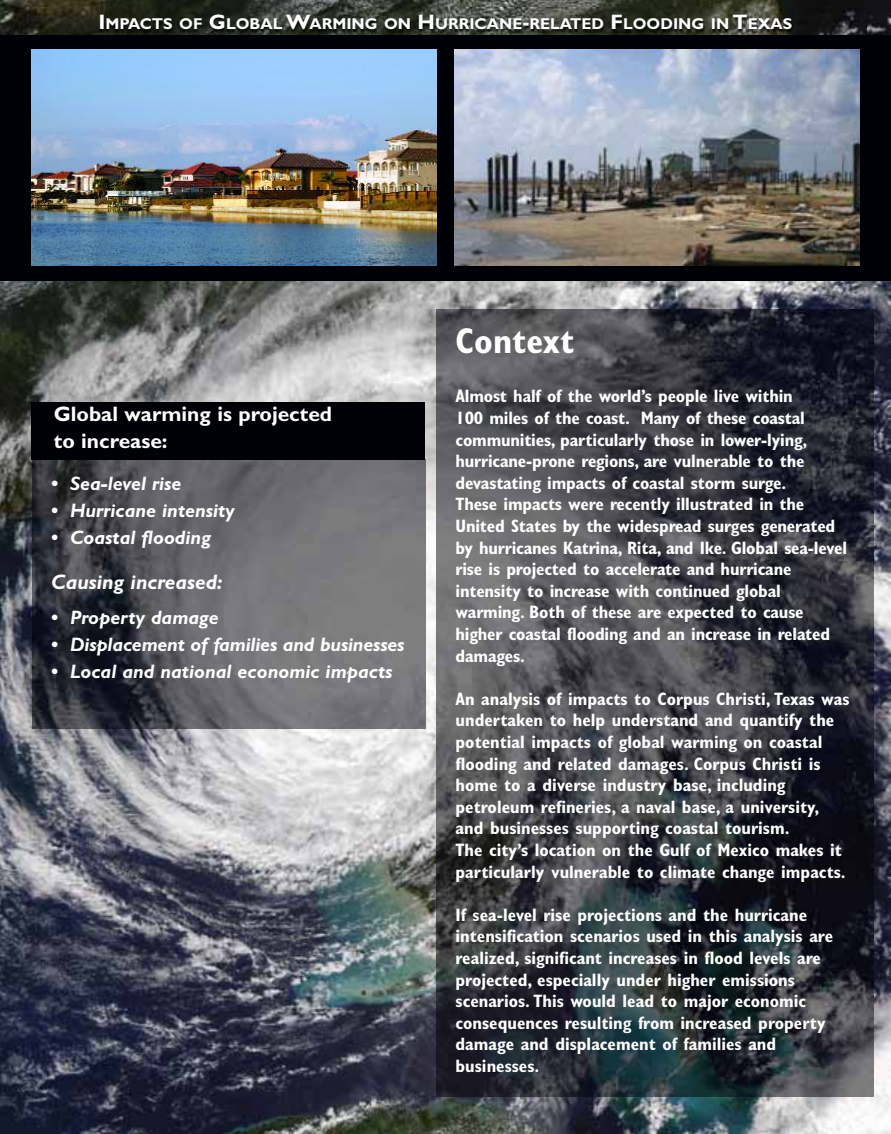
<style>
.page{position:relative;width:891px;height:1134px;background:#fff}
.page>*{position:absolute;margin:0;border:0;box-sizing:border-box;transform-origin:0 0}
.t1{font:700 condensed 36px "Gill Sans";color:#fff}
.t2{font:700 21px/27px "Gill Sans";color:#fff}
.t3{font:italic 700 21px "Gill Sans";color:#fff}
.t4{font:italic 700 19.5px "Gill Sans";color:#fff}
.t5{font:700 condensed 18px/21.6px "Gill Sans";color:#fff}
.t6{font:700 15.75px "Gill Sans";color:#fff}
.s1{font-size:21px}
</style>
<div class="page">
<img style="left:0;top:0;width:891px;height:1134px">
<div style="left:0;top:35px;width:891px;height:246px;background:#000106"></div>
<img style="left:436px;top:310px;width:438px;height:786px">
<img style="left:32px;top:460px;width:393px;height:269px">
<img style="left:28px;top:8px;width:838px;height:27px">
<div style="left:31px;top:402px;width:394px;height:58px;background:#000106"></div>
<img style="left:32px;top:50px;width:404px;height:216px">
<img style="left:454px;top:50px;width:406px;height:216px">
<p class="t6" style="left:99px;top:18px;width:695px"><span class="s1">I</span>MPACTS OF <span class="s1">G</span>LOBAL <span class="s1">W</span>ARMING ON <span class="s1">H</span>URRICANE<span class="s1">-</span>RELATED <span class="s1">F</span>LOODING IN <span class="s1">T</span>EXAS</p>
<p class="t2" style="left:54px;top:403px;width:280px">Global warming is projected to increase:</p>
<p class="t4" style="left:51px;top:476px;width:132px">• Sea-level rise</p>
<p class="t4" style="left:51px;top:503px;width:185px">• Hurricane intensity</p>
<p class="t4" style="left:51px;top:530px;width:161px">• Coastal flooding</p>
<p class="t3" style="left:51px;top:574px;width:173px">Causing increased:</p>
<p class="t4" style="left:51px;top:610px;width:169px">• Property damage</p>
<p class="t4" style="left:51px;top:637px;width:355px">• Displacement of families and businesses</p>
<p class="t4" style="left:51px;top:664px;width:343px">• Local and national economic impacts</p>
<h1 class="t1" style="left:456px;top:327px;width:120px">Context</h1>
<p class="t5" style="left:456px;top:387px;width:393px">Almost half of the world’s people live within<br>100 miles of the coast. Many of these coastal communities, particularly those in lower-lying, hurricane-prone regions, are vulnerable to the devastating impacts of coastal storm surge.<br>These impacts were recently illustrated in the United States by the widespread surges generated by hurricanes Katrina, Rita, and Ike. Global sea-level rise is projected to accelerate and hurricane intensity to increase with continued global warming. Both of these are expected to cause higher coastal flooding and an increase in related damages.</p>
<p class="t5" style="left:456px;top:690px;width:395px">An analysis of impacts to Corpus Christi, Texas was undertaken to help understand and quantify the potential impacts of global warming on coastal flooding and related damages. Corpus Christi is home to a diverse industry base, including petroleum refineries, a naval base, a university, and businesses supporting coastal tourism.<br>The city’s location on the Gulf of Mexico makes it particularly vulnerable to climate change impacts.</p>
<p class="t5" style="left:456px;top:906px;width:379px">If sea-level rise projections and the hurricane intensification scenarios used in this analysis are realized, significant increases in flood levels are projected, especially under higher emissions scenarios. This would lead to major economic consequences resulting from increased property damage and displacement of families and businesses.</p>
</div>
